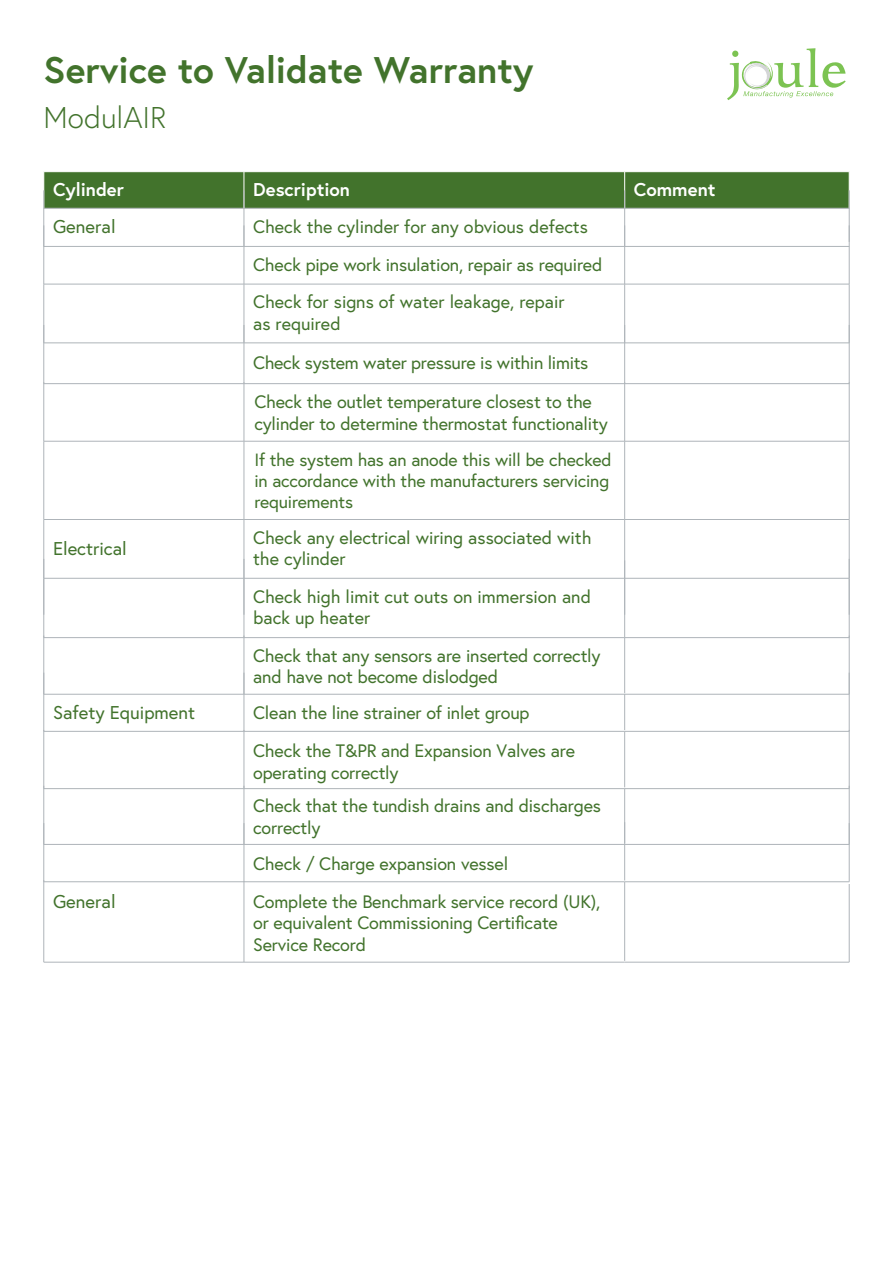
<style>
.page{position:relative;width:893px;height:1263px;background:#fff}
.page>*{position:absolute;margin:0;border:0;box-sizing:border-box;transform-origin:0 0}
.t1{font:700 37.05px "Europa";color:#42732c}
.t2{font:300 30px "Europa";color:#42732c}
.t3{font:18.45px "Europa";color:#42732c}
.t4{font:700 18.45px "Europa";color:#fff}
.t5{font:18px/21.6px "Europa";letter-spacing:-.01em;color:#42732c}
.t6{font:17.7px/21.3px "Europa";letter-spacing:-.01em;color:#42732c}
</style>
<div class="page">
<svg style="left:727px;top:48px;width:119px;height:52px"></svg>
<div style="left:44px;top:172px;width:805px;height:36px;background:#42732c"></div>
<hr style="left:244px;top:172px;width:1px;height:36px;background:#fff">
<hr style="left:624px;top:172px;width:1px;height:36px;background:#fff">
<hr style="left:44px;top:208px;width:200px;height:1px;background:#aeb4b9">
<hr style="left:43px;top:190px;width:1px;height:56px;background:#aeb4b9">
<hr style="left:244px;top:208px;width:381px;height:1px;background:#aeb4b9">
<hr style="left:244px;top:190px;width:1px;height:56px;background:#aeb4b9">
<hr style="left:625px;top:208px;width:224px;height:1px;background:#aeb4b9">
<hr style="left:624px;top:190px;width:1px;height:56px;background:#aeb4b9">
<hr style="left:849px;top:190px;width:1px;height:52px;background:#aeb4b9">
<hr style="left:44px;top:246px;width:200px;height:1px;background:#aeb4b9">
<hr style="left:43px;top:225px;width:1px;height:59px;background:#aeb4b9">
<hr style="left:244px;top:246px;width:381px;height:1px;background:#aeb4b9">
<hr style="left:244px;top:225px;width:1px;height:59px;background:#aeb4b9">
<hr style="left:625px;top:246px;width:224px;height:1px;background:#aeb4b9">
<hr style="left:624px;top:225px;width:1px;height:59px;background:#aeb4b9">
<hr style="left:849px;top:225px;width:1px;height:59px;background:#aeb4b9">
<hr style="left:44px;top:284px;width:200px;height:1px;background:#aeb4b9">
<hr style="left:43px;top:284px;width:1px;height:59px;background:#aeb4b9">
<hr style="left:244px;top:284px;width:381px;height:1px;background:#aeb4b9">
<hr style="left:244px;top:284px;width:1px;height:59px;background:#aeb4b9">
<hr style="left:625px;top:284px;width:224px;height:1px;background:#aeb4b9">
<hr style="left:624px;top:284px;width:1px;height:59px;background:#aeb4b9">
<hr style="left:849px;top:284px;width:1px;height:59px;background:#aeb4b9">
<hr style="left:44px;top:342px;width:200px;height:1px;background:#aeb4b9">
<hr style="left:43px;top:325px;width:1px;height:58px;background:#aeb4b9">
<hr style="left:244px;top:342px;width:381px;height:1px;background:#aeb4b9">
<hr style="left:244px;top:325px;width:1px;height:58px;background:#aeb4b9">
<hr style="left:625px;top:342px;width:224px;height:1px;background:#aeb4b9">
<hr style="left:624px;top:325px;width:1px;height:58px;background:#aeb4b9">
<hr style="left:849px;top:325px;width:1px;height:58px;background:#aeb4b9">
<hr style="left:44px;top:383px;width:200px;height:1px;background:#aeb4b9">
<hr style="left:43px;top:382px;width:1px;height:59px;background:#aeb4b9">
<hr style="left:244px;top:383px;width:381px;height:1px;background:#aeb4b9">
<hr style="left:244px;top:382px;width:1px;height:59px;background:#aeb4b9">
<hr style="left:625px;top:383px;width:224px;height:1px;background:#aeb4b9">
<hr style="left:624px;top:382px;width:1px;height:59px;background:#aeb4b9">
<hr style="left:849px;top:382px;width:1px;height:59px;background:#aeb4b9">
<hr style="left:44px;top:441px;width:200px;height:1px;background:#aeb4b9">
<hr style="left:43px;top:441px;width:1px;height:78px;background:#aeb4b9">
<hr style="left:244px;top:441px;width:381px;height:1px;background:#aeb4b9">
<hr style="left:244px;top:441px;width:1px;height:78px;background:#aeb4b9">
<hr style="left:625px;top:441px;width:224px;height:1px;background:#aeb4b9">
<hr style="left:624px;top:441px;width:1px;height:78px;background:#aeb4b9">
<hr style="left:849px;top:441px;width:1px;height:78px;background:#aeb4b9">
<hr style="left:44px;top:519px;width:200px;height:1px;background:#aeb4b9">
<hr style="left:43px;top:520px;width:1px;height:58px;background:#aeb4b9">
<hr style="left:244px;top:519px;width:381px;height:1px;background:#aeb4b9">
<hr style="left:244px;top:520px;width:1px;height:58px;background:#aeb4b9">
<hr style="left:625px;top:519px;width:224px;height:1px;background:#aeb4b9">
<hr style="left:624px;top:520px;width:1px;height:58px;background:#aeb4b9">
<hr style="left:849px;top:520px;width:1px;height:58px;background:#aeb4b9">
<hr style="left:44px;top:578px;width:200px;height:1px;background:#aeb4b9">
<hr style="left:43px;top:559px;width:1px;height:56px;background:#aeb4b9">
<hr style="left:244px;top:578px;width:381px;height:1px;background:#aeb4b9">
<hr style="left:625px;top:578px;width:224px;height:1px;background:#aeb4b9">
<hr style="left:849px;top:559px;width:1px;height:56px;background:#aeb4b9">
<hr style="left:43px;top:579px;width:1px;height:58px;background:#aeb4b9">
<hr style="left:244px;top:579px;width:1px;height:58px;background:#aeb4b9">
<hr style="left:624px;top:579px;width:1px;height:58px;background:#aeb4b9">
<hr style="left:849px;top:579px;width:1px;height:58px;background:#aeb4b9">
<hr style="left:44px;top:637px;width:200px;height:1px;background:#aeb4b9">
<hr style="left:244px;top:637px;width:381px;height:1px;background:#aeb4b9">
<hr style="left:625px;top:637px;width:224px;height:1px;background:#aeb4b9">
<hr style="left:624px;top:637px;width:1px;height:56px;background:#aeb4b9">
<hr style="left:43px;top:635px;width:1px;height:59px;background:#aeb4b9">
<hr style="left:244px;top:635px;width:1px;height:59px;background:#aeb4b9">
<hr style="left:849px;top:635px;width:1px;height:59px;background:#aeb4b9">
<hr style="left:44px;top:694px;width:200px;height:1px;background:#aeb4b9">
<hr style="left:244px;top:694px;width:381px;height:1px;background:#aeb4b9">
<hr style="left:625px;top:694px;width:224px;height:1px;background:#aeb4b9">
<hr style="left:624px;top:694px;width:1px;height:36px;background:#aeb4b9">
<hr style="left:43px;top:673px;width:1px;height:58px;background:#aeb4b9">
<hr style="left:244px;top:673px;width:1px;height:58px;background:#aeb4b9">
<hr style="left:849px;top:673px;width:1px;height:58px;background:#aeb4b9">
<hr style="left:44px;top:731px;width:200px;height:1px;background:#aeb4b9">
<hr style="left:244px;top:731px;width:381px;height:1px;background:#aeb4b9">
<hr style="left:625px;top:731px;width:224px;height:1px;background:#aeb4b9">
<hr style="left:624px;top:731px;width:1px;height:56px;background:#aeb4b9">
<hr style="left:43px;top:730px;width:1px;height:58px;background:#aeb4b9">
<hr style="left:244px;top:730px;width:1px;height:58px;background:#aeb4b9">
<hr style="left:849px;top:730px;width:1px;height:58px;background:#aeb4b9">
<hr style="left:44px;top:788px;width:200px;height:1px;background:#aeb4b9">
<hr style="left:244px;top:788px;width:381px;height:1px;background:#aeb4b9">
<hr style="left:625px;top:788px;width:224px;height:1px;background:#aeb4b9">
<hr style="left:624px;top:789px;width:1px;height:54px;background:#aeb4b9">
<hr style="left:43px;top:786px;width:1px;height:58px;background:#aeb4b9">
<hr style="left:244px;top:786px;width:1px;height:58px;background:#aeb4b9">
<hr style="left:849px;top:786px;width:1px;height:58px;background:#aeb4b9">
<hr style="left:44px;top:844px;width:200px;height:1px;background:#aeb4b9">
<hr style="left:244px;top:844px;width:381px;height:1px;background:#aeb4b9">
<hr style="left:625px;top:844px;width:224px;height:1px;background:#aeb4b9">
<hr style="left:624px;top:822px;width:1px;height:58px;background:#aeb4b9">
<hr style="left:43px;top:823px;width:1px;height:59px;background:#aeb4b9">
<hr style="left:244px;top:823px;width:1px;height:59px;background:#aeb4b9">
<hr style="left:849px;top:823px;width:1px;height:59px;background:#aeb4b9">
<hr style="left:44px;top:881px;width:200px;height:1px;background:#aeb4b9">
<hr style="left:244px;top:881px;width:381px;height:1px;background:#aeb4b9">
<hr style="left:625px;top:881px;width:224px;height:1px;background:#aeb4b9">
<hr style="left:624px;top:882px;width:1px;height:79px;background:#aeb4b9">
<hr style="left:43px;top:880px;width:1px;height:82px;background:#aeb4b9">
<hr style="left:244px;top:881px;width:1px;height:81px;background:#aeb4b9">
<hr style="left:849px;top:884px;width:1px;height:78px;background:#aeb4b9">
<hr style="left:44px;top:962px;width:200px;height:1px;background:#aeb4b9">
<hr style="left:244px;top:962px;width:381px;height:1px;background:#aeb4b9">
<hr style="left:625px;top:962px;width:224px;height:1px;background:#aeb4b9">
<h1 class="t1" style="left:44px;top:44px;width:491px">Service to Validate Warranty</h1>
<h2 class="t2" style="left:44px;top:99px;width:124px">ModulAIR</h2>
<p class="t4" style="left:53px;top:177px;width:72px">Cylinder</p>
<p class="t4" style="left:253px;top:177px;width:98px">Description</p>
<p class="t4" style="left:634px;top:177px;width:83px">Comment</p>
<p class="t3" style="left:53px;top:214px;width:64px">General</p>
<p class="t5" style="left:253px;top:207px;width:351px;line-height:38px">Check the cylinder for any obvious defects<br>Check pipe work insulation, repair as required<br>Check for signs of water leakage, repair</p>
<p class="t5" style="left:253px;top:304px;width:337px;line-height:38.7px">as required<br>Check system water pressure is within limits</p>
<p class="t3" style="left:53px;top:537px;width:75px">Electrical</p>
<p class="t3" style="left:53px;top:701px;width:144px">Safety Equipment</p>
<p class="t3" style="left:53px;top:889px;width:64px">General</p>
<p class="t5" style="left:254px;top:390px;width:355px">Check the outlet temperature closest to the cylinder to determine thermostat functionality</p>
<p class="t6" style="left:254px;top:448px;width:359px">If the system has an anode this will be checked in accordance with the manufacturers servicing requirements</p>
<p class="t5" style="left:253px;top:526px;width:340px">Check any electrical wiring associated with the cylinder</p>
<p class="t5" style="left:253px;top:585px;width:339px">Check high limit cut outs on immersion and back up heater</p>
<p class="t5" style="left:253px;top:644px;width:349px">Check that any sensors are inserted correctly and have not become dislodged</p>
<p class="t5" style="left:253px;top:694px;width:323px;line-height:37.8px">Clean the line strainer of inlet group<br>Check the T&amp;PR and Expansion Valves are</p>
<p class="t5" style="left:253px;top:755px;width:349px;line-height:33.5px">operating correctly<br>Check that the tundish drains and discharges</p>
<p class="t5" style="left:253px;top:809px;width:256px;line-height:35.7px">correctly<br>Check / Charge expansion vessel</p>
<p class="t5" style="left:253px;top:890px;width:349px">Complete the Benchmark service record (UK), or equivalent Commissioning Certificate<br>Service Record</p>
</div>
